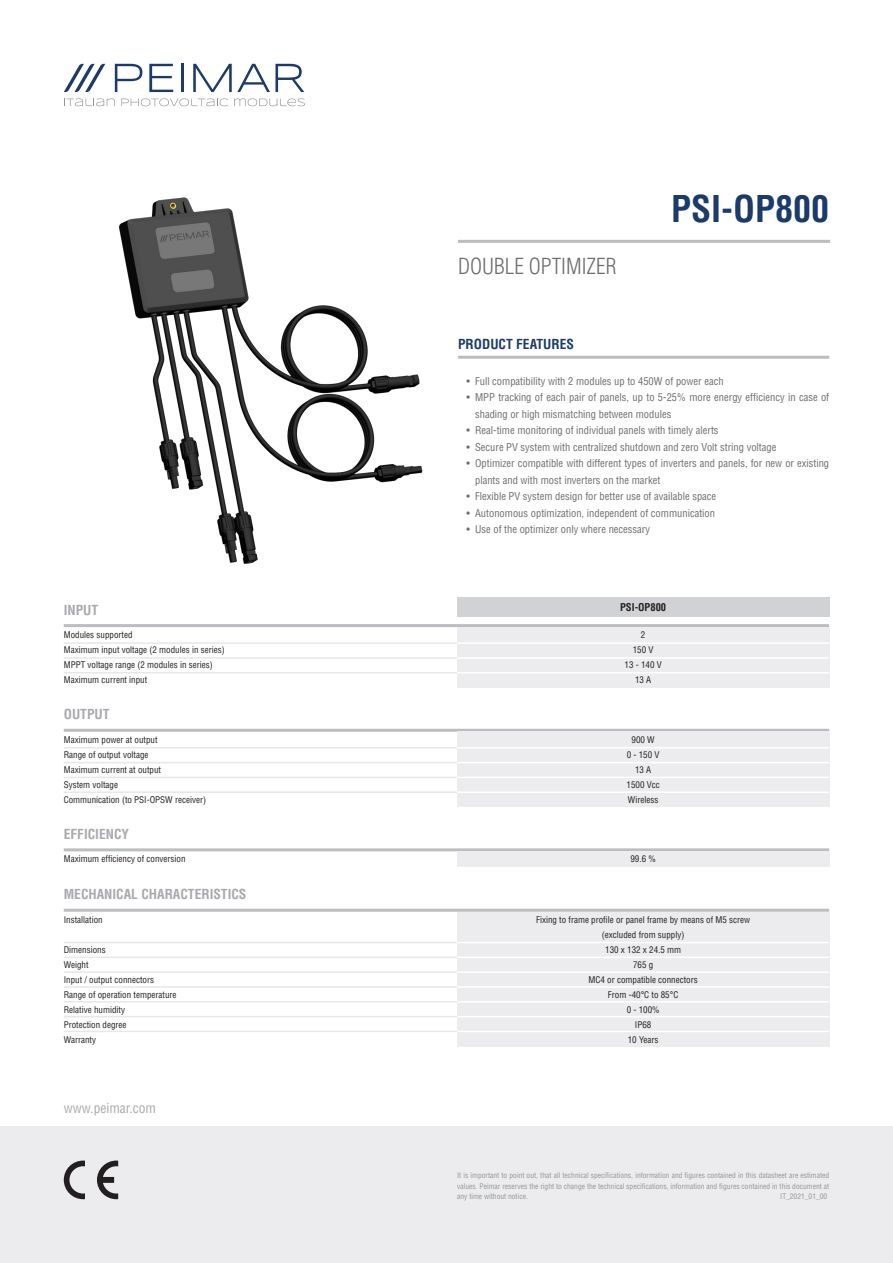
<style>
.page{position:relative;width:893px;height:1263px;background:#fff}
.page>*{position:absolute;margin:0;border:0;box-sizing:border-box;transform-origin:0 0}
.t1{font:700 condensed 36px "Helvetica LT Std";color:#1b3b6b}
.t2{font:300 condensed 21.6px "Helvetica LT Std";color:#6c6d70}
.t3{font:700 condensed 13.5px "Helvetica LT Std";color:#a8a9ad}
.t4{font:700 condensed 13.5px "Helvetica LT Std";color:#1b3b6b}
.t5{font:condensed 13.5px "Helvetica LT Std";color:#a8a9ad}
.t6{font:condensed 10.5px/16.5px "Helvetica LT Std";color:#6c6d70}
.t7{font:700 condensed 10.5px "Helvetica LT Std";color:#231f20}
.t8{font:condensed 9px "Helvetica LT Std";color:#231f20}
.t9{font:condensed 7.5px/10.5px "Helvetica LT Std";color:#939598;text-align:justify}
</style>
<div class="page">
<div style="left:0;top:1126px;width:893px;height:137px;background:#ececee"></div>
<svg style="left:115px;top:64px;width:27px;height:28px"></svg>
<svg style="left:149px;top:64px;width:24px;height:28px"></svg>
<hr style="left:181px;top:64px;width:3px;height:28px;background:#1b3b6b">
<svg style="left:193px;top:64px;width:111px;height:28px"></svg>
<svg style="left:64px;top:64px;width:41px;height:28px"></svg>
<svg style="left:64px;top:98px;width:51px;height:8px"></svg>
<svg style="left:121px;top:98px;width:107px;height:8px"></svg>
<svg style="left:234px;top:98px;width:71px;height:8px"></svg>
<hr style="left:458px;top:240px;width:372px;height:3px;background:#bcbdc0">
<svg style="left:64px;top:1160px;width:21px;height:39px"></svg>
<svg style="left:97px;top:1160px;width:21px;height:39px"></svg>
<img style="left:119px;top:197px;width:304px;height:367px">
<hr style="left:64px;top:642px;width:393px;height:2px;background:#e6e7e9">
<hr style="left:64px;top:657px;width:393px;height:2px;background:#e6e7e9">
<hr style="left:64px;top:624px;width:765px;height:3px;background:#bcbdc0">
<div style="left:457px;top:597px;width:372px;height:20px;background:#d1d2d4"></div>
<div style="left:457px;top:627px;width:372px;height:60px;background:#ececee"></div>
<hr style="left:457px;top:642px;width:372px;height:2px;background:#fff">
<hr style="left:457px;top:657px;width:372px;height:2px;background:#fff">
<hr style="left:64px;top:672px;width:393px;height:1px;background:#e6e7e9">
<hr style="left:457px;top:672px;width:372px;height:1px;background:#fff">
<hr style="left:64px;top:956px;width:393px;height:2px;background:#e6e7e9">
<hr style="left:64px;top:971px;width:393px;height:2px;background:#e6e7e9">
<hr style="left:64px;top:942px;width:393px;height:1px;background:#e6e7e9">
<hr style="left:64px;top:909px;width:765px;height:3px;background:#bcbdc0">
<div style="left:457px;top:912px;width:372px;height:134px;background:#ececee"></div>
<hr style="left:457px;top:956px;width:372px;height:2px;background:#fff">
<hr style="left:457px;top:971px;width:372px;height:2px;background:#fff">
<hr style="left:64px;top:986px;width:393px;height:2px;background:#e6e7e9">
<hr style="left:64px;top:1001px;width:393px;height:1px;background:#e6e7e9">
<hr style="left:457px;top:986px;width:372px;height:2px;background:#fff">
<hr style="left:457px;top:1001px;width:372px;height:1px;background:#fff">
<hr style="left:64px;top:1016px;width:393px;height:1px;background:#e6e7e9">
<hr style="left:64px;top:1031px;width:393px;height:1px;background:#e6e7e9">
<hr style="left:457px;top:1016px;width:372px;height:1px;background:#fff">
<hr style="left:457px;top:1031px;width:372px;height:1px;background:#fff">
<hr style="left:457px;top:942px;width:372px;height:1px;background:#fff">
<hr style="left:64px;top:848px;width:765px;height:3px;background:#bcbdc0">
<div style="left:457px;top:851px;width:372px;height:16px;background:#ececee"></div>
<hr style="left:64px;top:777px;width:393px;height:1px;background:#e6e7e9">
<hr style="left:64px;top:791px;width:393px;height:2px;background:#e6e7e9">
<hr style="left:64px;top:747px;width:393px;height:1px;background:#e6e7e9">
<hr style="left:64px;top:762px;width:393px;height:1px;background:#e6e7e9">
<hr style="left:64px;top:729px;width:765px;height:3px;background:#bcbdc0">
<div style="left:457px;top:732px;width:372px;height:75px;background:#ececee"></div>
<hr style="left:457px;top:777px;width:372px;height:1px;background:#fff">
<hr style="left:457px;top:791px;width:372px;height:2px;background:#fff">
<hr style="left:457px;top:747px;width:372px;height:1px;background:#fff">
<hr style="left:457px;top:762px;width:372px;height:1px;background:#fff">
<hr style="left:458px;top:356px;width:371px;height:3px;background:#bcbdc0">
<p class="t2" style="left:458px;top:253px;width:160px">DOUBLE OPTIMIZER</p>
<p class="t4" style="left:458px;top:336px;width:117px">PRODUCT FEATURES</p>
<p class="t1" style="left:671px;top:187px;width:160px">PSI-OP800</p>
<p class="t6" style="left:467px;top:372px;width:258px">• Full compatibility with 2 modules up to 450W of power each</p>
<p class="t6" style="left:475px;top:389px;width:356px;text-indent:-9px">• MPP tracking of each pair of panels, up to 5-25% more energy efficiency in case of shading or high mismatching between modules</p>
<p class="t6" style="left:467px;top:422px;width:253px">• Real-time monitoring of individual panels with timely alerts</p>
<p class="t6" style="left:467px;top:438px;width:311px">• Secure PV system with centralized shutdown and zero Volt string voltage</p>
<p class="t6" style="left:475px;top:455px;width:356px;text-indent:-9px">• Optimizer compatible with different types of inverters and panels, for new or existing plants and with most inverters on the market</p>
<p class="t6" style="left:467px;top:488px;width:251px">• Flexible PV system design for better use of available space</p>
<p class="t6" style="left:467px;top:504px;width:250px">• Autonomous optimization, independent of communication</p>
<p class="t6" style="left:467px;top:521px;width:185px">• Use of the optimizer only where necessary</p>
<p class="t3" style="left:64px;top:601px;width:36px">INPUT</p>
<p class="t7" style="left:620px;top:600px;width:48px">PSI-OP800</p>
<p class="t8" style="left:641px;top:629px;width:6px">2</p>
<p class="t8" style="left:633px;top:644px;width:22px">150 V</p>
<p class="t8" style="left:624px;top:659px;width:39px">13 - 140 V</p>
<p class="t8" style="left:635px;top:674px;width:18px">13 A</p>
<p class="t8" style="left:64px;top:629px;width:70px">Modules supported</p>
<p class="t8" style="left:64px;top:644px;width:162px">Maximum input voltage (2 modules in series)</p>
<p class="t8" style="left:64px;top:659px;width:150px">MPPT voltage range (2 modules in series)</p>
<p class="t8" style="left:64px;top:674px;width:85px">Maximum current input</p>
<p class="t3" style="left:64px;top:706px;width:47px">OUTPUT</p>
<p class="t8" style="left:64px;top:734px;width:95px">Maximum power at output</p>
<p class="t8" style="left:64px;top:749px;width:86px">Range of output voltage</p>
<p class="t8" style="left:64px;top:764px;width:99px">Maximum current at output</p>
<p class="t8" style="left:64px;top:779px;width:56px">System voltage</p>
<p class="t8" style="left:64px;top:794px;width:144px">Communication (to PSI-OPSW receiver)</p>
<p class="t3" style="left:64px;top:826px;width:67px">EFFICIENCY</p>
<p class="t8" style="left:64px;top:853px;width:123px">Maximum efficiency of conversion</p>
<p class="t3" style="left:64px;top:886px;width:184px">MECHANICAL CHARACTERISTICS</p>
<p class="t8" style="left:64px;top:914px;width:40px">Installation</p>
<p class="t8" style="left:64px;top:944px;width:43px">Dimensions</p>
<p class="t8" style="left:64px;top:959px;width:26px">Weight</p>
<p class="t8" style="left:64px;top:974px;width:92px">Input / output connectors</p>
<p class="t8" style="left:64px;top:989px;width:114px">Range of operation temperature</p>
<p class="t8" style="left:64px;top:1004px;width:63px">Relative humidity</p>
<p class="t8" style="left:64px;top:1019px;width:64px">Protection degree</p>
<p class="t8" style="left:64px;top:1034px;width:34px">Warranty</p>
<p class="t5" style="left:64px;top:1100px;width:94px">www.peimar.com</p>
<p class="t8" style="left:631px;top:734px;width:25px">900 W</p>
<p class="t8" style="left:627px;top:749px;width:34px">0 - 150 V</p>
<p class="t8" style="left:635px;top:764px;width:18px">13 A</p>
<p class="t8" style="left:626px;top:779px;width:35px">1500 Vcc</p>
<p class="t8" style="left:628px;top:794px;width:32px">Wireless</p>
<p class="t8" style="left:630px;top:853px;width:27px">99.6 %</p>
<p class="t8" style="left:536px;top:914px;width:216px">Fixing to frame profile or panel frame by means of M5 screw</p>
<p class="t8" style="left:602px;top:929px;width:84px">(excluded from supply)</p>
<p class="t8" style="left:605px;top:944px;width:77px">130 x 132 x 24.5 mm</p>
<p class="t8" style="left:633px;top:959px;width:22px">765 g</p>
<p class="t8" style="left:588px;top:974px;width:111px">MC4 or compatible connectors</p>
<p class="t8" style="left:608px;top:989px;width:72px">From -40°C to 85°C</p>
<p class="t8" style="left:627px;top:1004px;width:34px">0 - 100%</p>
<p class="t8" style="left:635px;top:1019px;width:18px">IP68</p>
<p class="t8" style="left:628px;top:1034px;width:32px">10 Years</p>
<p class="t9" style="left:457px;top:1170px;width:374px">It is important to point out, that all technical specifications, information and figures contained in this datasheet are estimated values. Peimar reserves the right to change the technical specifications, information and figures contained in this document at any time without notice.</p>
<p class="t9" style="left:780px;top:1191px;width:49px">IT_2021_01_00</p>
</div>
